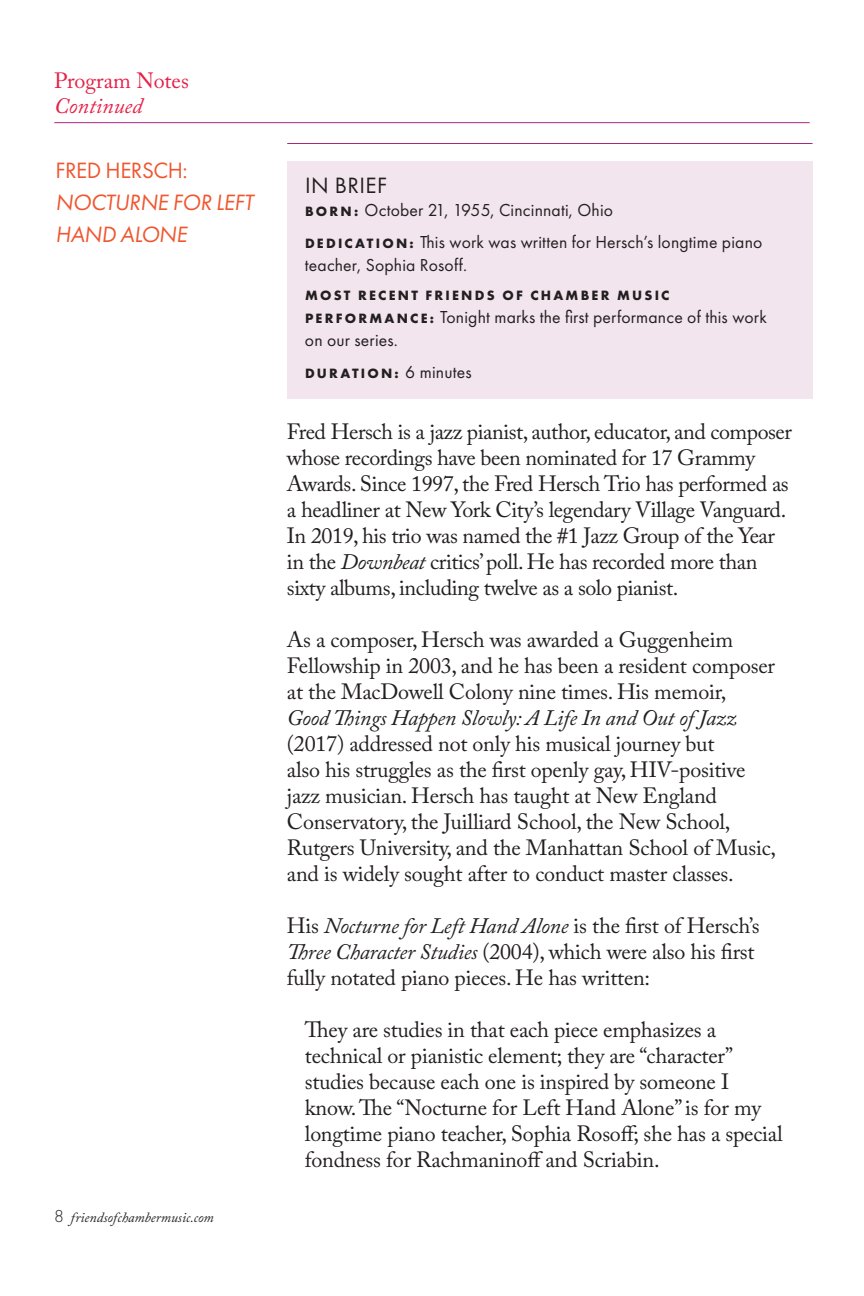
<style>
.page{position:relative;width:864px;height:1296px;background:#fff}
.page>*{position:absolute;margin:0;border:0;box-sizing:border-box;transform-origin:0 0}
.t1{font:italic 23px/32px "Futura PT";letter-spacing:-.02em;color:#f0562f}
.t2{font:23px "Futura PT";letter-spacing:-.02em;color:#f0562f}
.t3{font:23px "Futura PT";letter-spacing:.02em;color:#231f20}
.t4{font:22px/26px "Adobe Caslon Pro";letter-spacing:-.01em;color:#231f20}
.t5{font:italic 22px "Adobe Caslon Pro";letter-spacing:-.01em;color:#231f20}
.t6{font:22px "Adobe Caslon Pro";color:#e62047}
.t7{font:italic 22px "Adobe Caslon Pro";color:#e62047}
.t8{font:18px/32px "Futura PT";letter-spacing:.01em;color:#231f20}
.t9{font:700 14px "Futura PT";letter-spacing:.16em;color:#231f20}
.t10{font:italic 14px "Adobe Caslon Pro";color:#231f20}
.s1{font-family:"Futura PT";font-weight:300;font-style:normal;font-size:18px}
.s2{font-weight:700;font-size:14px}
.s3{font-weight:400;font-size:18px}
.s4{font-style:italic}
</style>
<div class="page">
<hr style="left:54px;top:122px;width:756px;height:1px;background:#a62882">
<div style="left:287px;top:161px;width:526px;height:238px;background:#f2e5ee"></div>
<hr style="left:287px;top:143px;width:526px;height:1px;background:#a62882">
<p class="t6" style="left:54px;top:68px;width:136px">Program Notes</p>
<p class="t7" style="left:54px;top:93px;width:90px">Continued</p>
<p class="t2" style="left:56px;top:157px;width:134px">FRED HERSCH:</p>
<p class="t1" style="left:56px;top:186px;width:199px">NOCTURNE FOR LEFT<br>HAND ALONE</p>
<p class="t10" style="left:54px;top:1209px;width:161px"><span class="s1">8</span> friendsofchambermusic.com</p>
<p class="t3" style="left:305px;top:171px;width:84px">IN BRIEF</p>
<p class="t8" style="left:305px;top:193px;width:459px"><span class="s2">BORN:</span> October 21, 1955, Cincinnati, Ohio<br><span class="s2">DEDICATION:</span> This work was written for Hersch’s longtime piano</p>
<p class="t8" style="left:305px;top:248px;width:164px">teacher, Sophia Rosoff.</p>
<p class="t9" style="left:305px;top:287px;width:366px">MOST RECENT FRIENDS OF CHAMBER MUSIC</p>
<p class="t8" style="left:305px;top:306px;width:463px;line-height:23px"><span class="s2">PERFORMANCE:</span> Tonight marks the first performance of this work on our series.</p>
<p class="t9" style="left:305px;top:365px;width:168px">DURATION: <span class="s3">6 minutes</span></p>
<p class="t4" style="left:287px;top:419px;width:507px">Fred Hersch is a jazz pianist, author, educator, and composer whose recordings have been nominated for 17 Grammy Awards. Since 1997, the Fred Hersch Trio has performed as a headliner at New York City’s legendary Village Vanguard.<br>In 2019, his trio was named the #1 Jazz Group of the Year in the <span class="s4">Downbeat</span> critics’ poll. He has recorded more than sixty albums, including twelve as a solo pianist.</p>
<p class="t4" style="left:287px;top:627px;width:490px">As a composer, Hersch was awarded a Guggenheim<br>Fellowship in 2003, and he has been a resident composer at the MacDowell Colony nine times. His memoir,</p>
<p class="t5" style="left:287px;top:705px;width:451px">Good Things Happen Slowly: A Life In and Out of Jazz</p>
<p class="t4" style="left:287px;top:731px;width:491px">(2017) addressed not only his musical journey but<br>also his struggles as the first openly gay, HIV-positive jazz musician. Hersch has taught at New England Conservatory, the Juilliard School, the New School, Rutgers University, and the Manhattan School of Music, and is widely sought after to conduct master classes.</p>
<p class="t4" style="left:287px;top:913px;width:474px">His <span class="s4">Nocturne for Left Hand Alone</span> is the first of Hersch’s<br><span class="s4">Three Character Studies</span> (2004), which were also his first fully notated piano pieces. He has written:</p>
<p class="t4" style="left:305px;top:1017px;width:479px">They are studies in that each piece emphasizes a technical or pianistic element; they are “character” studies because each one is inspired by someone I know. The “Nocturne for Left Hand Alone” is for my longtime piano teacher, Sophia Rosoff; she has a special fondness for Rachmaninoff and Scriabin.</p>
</div>
